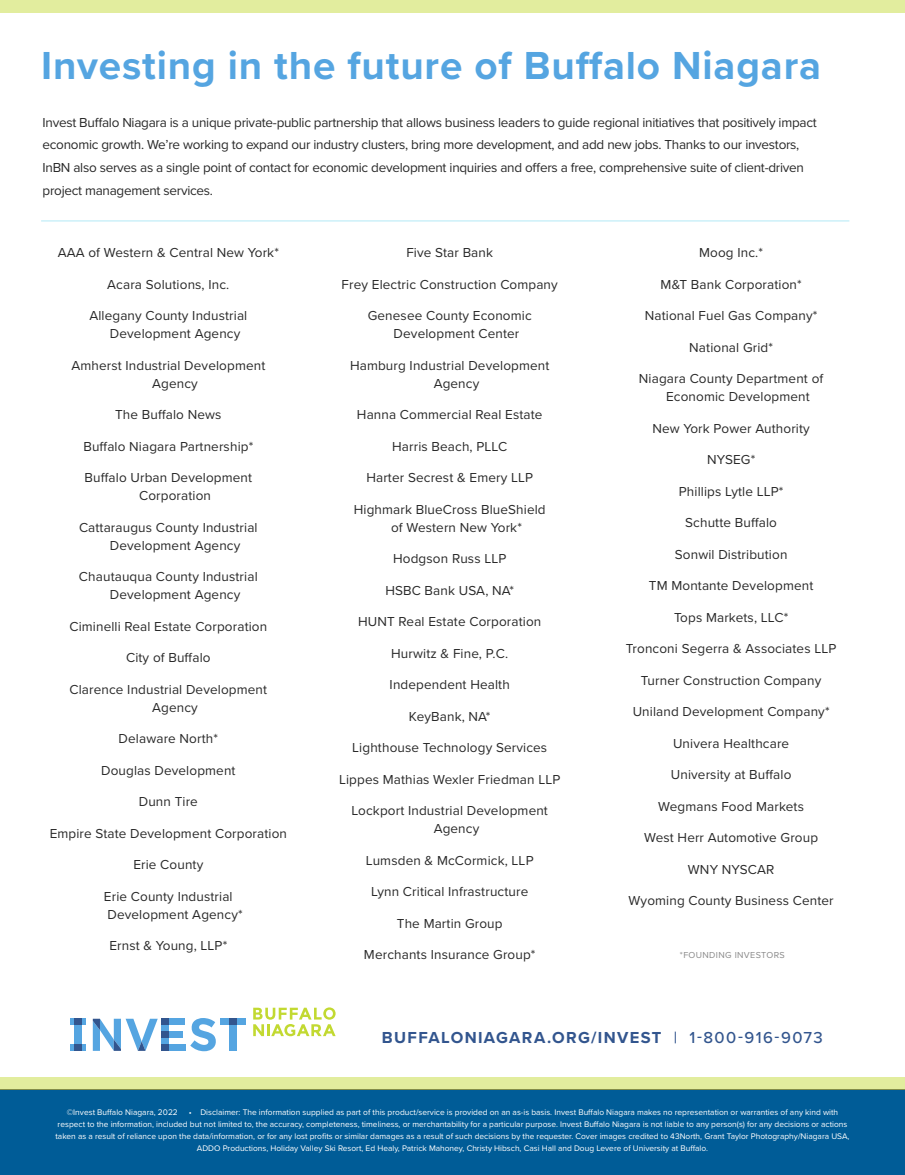
<style>
.page{position:relative;width:905px;height:1175px;background:#fff}
.page>*{position:absolute;margin:0;border:0;box-sizing:border-box;transform-origin:0 0}
.t1{font:700 40.5px "Proxima Nova";letter-spacing:.02em;color:#55a5e1}
.Prox_CAPS_Gray{font:700 16.5px "Proxima Nova";letter-spacing:.08em;color:#32558e}
.Investors{font:13.5px/18px "Proxima Nova";letter-spacing:.01em;color:#292929}
.Body{font:13.5px/22.5px "Proxima Nova";letter-spacing:-.02em;color:#292929}
.Body-2{font:9px "Proxima Nova";letter-spacing:.04em;color:#8a8a8a}
.Source_white{font:8.4px "Proxima Nova";color:#fff}
.s1{font-weight:500}
</style>
<div class="page">
<div style="left:169px;top:1031px;width:14px;height:6px;background:#55a5e1"></div>
<div style="left:162px;top:1037px;width:7px;height:7px;background:#55a5e1"></div>
<div style="left:162px;top:1025px;width:7px;height:6px;background:#55a5e1"></div>
<div style="left:162px;top:1031px;width:7px;height:6px;background:#32558e"></div>
<svg style="left:190px;top:1018px;width:26px;height:33px"></svg>
<div style="left:169px;top:1018px;width:16px;height:7px;background:#55a5e1"></div>
<div style="left:162px;top:1018px;width:7px;height:7px;background:#32558e"></div>
<div style="left:169px;top:1044px;width:16px;height:6px;background:#55a5e1"></div>
<div style="left:162px;top:1044px;width:7px;height:6px;background:#32558e"></div>
<div style="left:236px;top:1018px;width:9px;height:7px;background:#55a5e1"></div>
<div style="left:220px;top:1018px;width:9px;height:7px;background:#55a5e1"></div>
<div style="left:229px;top:1025px;width:7px;height:25px;background:#55a5e1"></div>
<div style="left:229px;top:1018px;width:7px;height:7px;background:#32558e"></div>
<div style="left:74px;top:1025px;width:8px;height:19px;background:#55a5e1"></div>
<svg style="left:82px;top:1018px;width:3px;height:7px"></svg>
<svg style="left:70px;top:1018px;width:4px;height:7px"></svg>
<div style="left:74px;top:1018px;width:8px;height:7px;background:#32558e"></div>
<div style="left:74px;top:1044px;width:8px;height:6px;background:#32558e"></div>
<svg style="left:93px;top:1018px;width:65px;height:32px"></svg>
<svg style="left:82px;top:1044px;width:3px;height:6px"></svg>
<svg style="left:70px;top:1044px;width:4px;height:6px"></svg>
<svg style="left:253px;top:1007px;width:82px;height:29px"></svg>
<div style="left:0;top:1089px;width:904px;height:23px;background:#838d4a"></div>
<div style="left:0;top:1076px;width:904px;height:13px;background:#e2ed9e"></div>
<div style="left:0;top:0;width:904px;height:13px;background:#e2ed9e"></div>
<div style="left:0;top:1090px;width:904px;height:84px;background:#005c97"></div>
<hr style="left:41px;top:220px;width:808px;height:2px;background:#ccf0f9">
<p class="t1" style="left:41px;top:36px;width:781px">Investing in the future of Buffalo Niagara</p>
<p class="Body" style="left:43px;top:111px;width:775px">Invest Buffalo Niagara is a unique private-public partnership that allows business leaders to guide regional initiatives that positively impact economic growth. We’re working to expand our industry clusters, bring more development, and add new jobs. Thanks to our investors, InBN also serves as a single point of contact for economic development inquiries and offers a free, comprehensive suite of client-driven project management services.</p>
<p class="Investors" style="left:58px;top:243px;width:223px">AAA of Western &amp; Central New York*</p>
<p class="Investors" style="left:107px;top:274px;width:124px">Acara Solutions, Inc.</p>
<p class="Investors" style="left:110px;top:306px;width:139px;text-indent:-20px">Allegany County Industrial<br>Development Agency</p>
<p class="Investors" style="left:152px;top:355px;width:115px;text-indent:-81px">Amherst Industrial Development<br>Agency</p>
<p class="Investors" style="left:115px;top:405px;width:108px">The Buffalo News</p>
<p class="Investors" style="left:83px;top:436px;width:171px">Buffalo Niagara Partnership*</p>
<p class="Investors" style="left:139px;top:468px;width:114px;text-indent:-55px">Buffalo Urban Development<br>Corporation</p>
<p class="Investors" style="left:110px;top:517px;width:149px;text-indent:-31px">Cattaraugus County Industrial<br>Development Agency</p>
<p class="Investors" style="left:110px;top:567px;width:149px;text-indent:-31px">Chautauqua County Industrial<br>Development Agency</p>
<p class="Investors" style="left:69px;top:616px;width:199px">Ciminelli Real Estate Corporation</p>
<p class="Investors" style="left:126px;top:648px;width:86px">City of Buffalo</p>
<p class="Investors" style="left:152px;top:679px;width:116px;text-indent:-83px">Clarence Industrial Development<br>Agency</p>
<p class="Investors" style="left:119px;top:729px;width:101px">Delaware North*</p>
<p class="Investors" style="left:101px;top:760px;width:136px">Douglas Development</p>
<p class="Investors" style="left:139px;top:792px;width:61px">Dunn Tire</p>
<p class="Investors" style="left:50px;top:823px;width:239px">Empire State Development Corporation</p>
<p class="Investors" style="left:133px;top:855px;width:71px">Erie County</p>
<p class="Investors" style="left:104px;top:886px;width:140px">Erie County Industrial<br>Development Agency*</p>
<p class="Investors" style="left:109px;top:936px;width:119px">Ernst &amp; Young, LLP*</p>
<p class="Investors" style="left:406px;top:243px;width:88px">Five Star Bank</p>
<p class="Investors" style="left:341px;top:274px;width:218px">Frey Electric Construction Company</p>
<p class="Investors" style="left:393px;top:306px;width:140px;text-indent:-26px">Genesee County Economic<br>Development Center</p>
<p class="Investors" style="left:433px;top:355px;width:117px;text-indent:-84px">Hamburg Industrial Development<br>Agency</p>
<p class="Investors" style="left:357px;top:405px;width:187px">Hanna Commercial Real Estate</p>
<p class="Investors" style="left:392px;top:436px;width:117px">Harris Beach, PLLC</p>
<p class="Investors" style="left:366px;top:468px;width:168px">Harter Secrest &amp; Emery LLP</p>
<p class="Investors" style="left:391px;top:499px;width:156px;text-indent:-37px">Highmark BlueCross BlueShield of Western New York*</p>
<p class="Investors" style="left:393px;top:549px;width:115px">Hodgson Russ LLP</p>
<p class="Investors" style="left:385px;top:580px;width:130px">HSBC Bank USA, NA*</p>
<p class="Investors" style="left:358px;top:612px;width:185px">HUNT Real Estate Corporation</p>
<p class="Investors" style="left:391px;top:643px;width:118px">Hurwitz &amp; Fine, P.C.</p>
<p class="Investors" style="left:389px;top:675px;width:122px">Independent Health</p>
<p class="Investors" style="left:409px;top:706px;width:83px">KeyBank, NA*</p>
<p class="Investors" style="left:352px;top:738px;width:196px">Lighthouse Technology Services</p>
<p class="Investors" style="left:339px;top:769px;width:223px">Lippes Mathias Wexler Friedman LLP</p>
<p class="Investors" style="left:433px;top:801px;width:116px;text-indent:-82px">Lockport Industrial Development<br>Agency</p>
<p class="Investors" style="left:366px;top:850px;width:169px">Lumsden &amp; McCormick, LLP</p>
<p class="Investors" style="left:371px;top:882px;width:159px">Lynn Critical Infrastructure</p>
<p class="Investors" style="left:397px;top:913px;width:107px">The Martin Group</p>
<p class="Investors" style="left:364px;top:945px;width:173px">Merchants Insurance Group*</p>
<p class="Investors" style="left:699px;top:243px;width:65px">Moog Inc.*</p>
<p class="Investors" style="left:660px;top:274px;width:143px">M&amp;T Bank Corporation*</p>
<p class="Investors" style="left:644px;top:306px;width:174px">National Fuel Gas Company*</p>
<p class="Investors" style="left:689px;top:337px;width:85px">National Grid*</p>
<p class="Investors" style="left:666px;top:369px;width:159px;text-indent:-27px">Niagara County Department of<br>Economic Development</p>
<p class="Investors" style="left:652px;top:418px;width:159px">New York Power Authority</p>
<p class="Investors" style="left:707px;top:450px;width:50px">NYSEG*</p>
<p class="Investors" style="left:678px;top:481px;width:106px">Phillips Lytle LLP*</p>
<p class="Investors" style="left:685px;top:513px;width:93px">Schutte Buffalo</p>
<p class="Investors" style="left:674px;top:544px;width:114px">Sonwil Distribution</p>
<p class="Investors" style="left:649px;top:576px;width:166px">TM Montante Development</p>
<p class="Investors" style="left:674px;top:607px;width:116px">Tops Markets, LLC*</p>
<p class="Investors" style="left:626px;top:639px;width:212px">Tronconi Segerra &amp; Associates LLP</p>
<p class="Investors" style="left:641px;top:670px;width:182px">Turner Construction Company</p>
<p class="Investors" style="left:632px;top:702px;width:198px">Uniland Development Company*</p>
<p class="Investors" style="left:673px;top:733px;width:118px">Univera Healthcare</p>
<p class="Investors" style="left:670px;top:765px;width:122px">University at Buffalo</p>
<p class="Investors" style="left:658px;top:796px;width:147px">Wegmans Food Markets</p>
<p class="Investors" style="left:644px;top:828px;width:175px">West Herr Automotive Group</p>
<p class="Investors" style="left:688px;top:859px;width:88px">WNY NYSCAR</p>
<p class="Investors" style="left:628px;top:891px;width:207px">Wyoming County Business Center</p>
<p class="Body-2" style="left:680px;top:948px;width:106px">*FOUNDING INVESTORS</p>
<p class="Prox_CAPS_Gray" style="left:382px;top:1024px;width:442px">BUFFALONIAGARA.ORG/INVEST <span class="s1">| 1-800-916-9073</span></p>
<p class="Source_white" style="left:67px;top:1106px;width:113px">©Invest Buffalo Niagara, 2022</p>
<p class="Source_white" style="left:189px;top:1106px;width:651px">• Disclaimer: The information supplied as part of this product/service is provided on an as-is basis. Invest Buffalo Niagara makes no representation or warranties of any kind with</p>
<p class="Source_white" style="left:58px;top:1118px;width:791px">respect to the information, included but not limited to, the accuracy, completeness, timeliness, or merchantability for a particular purpose. Invest Buffalo Niagara is not liable to any person(s) for any decisions or actions</p>
<p class="Source_white" style="left:55px;top:1129px;width:795px">taken as a result of reliance upon the data/information, or for any lost profits or similar damages as a result of such decisions by the requester. Cover images credited to 43North, Grant Taylor Photography/Niagara USA,</p>
<p class="Source_white" style="left:197px;top:1141px;width:512px">ADDO Productions, Holiday Valley Ski Resort, Ed Healy, Patrick Mahoney, Christy Hibsch, Casi Hall and Doug Levere of University at Buffalo.</p>
</div>
